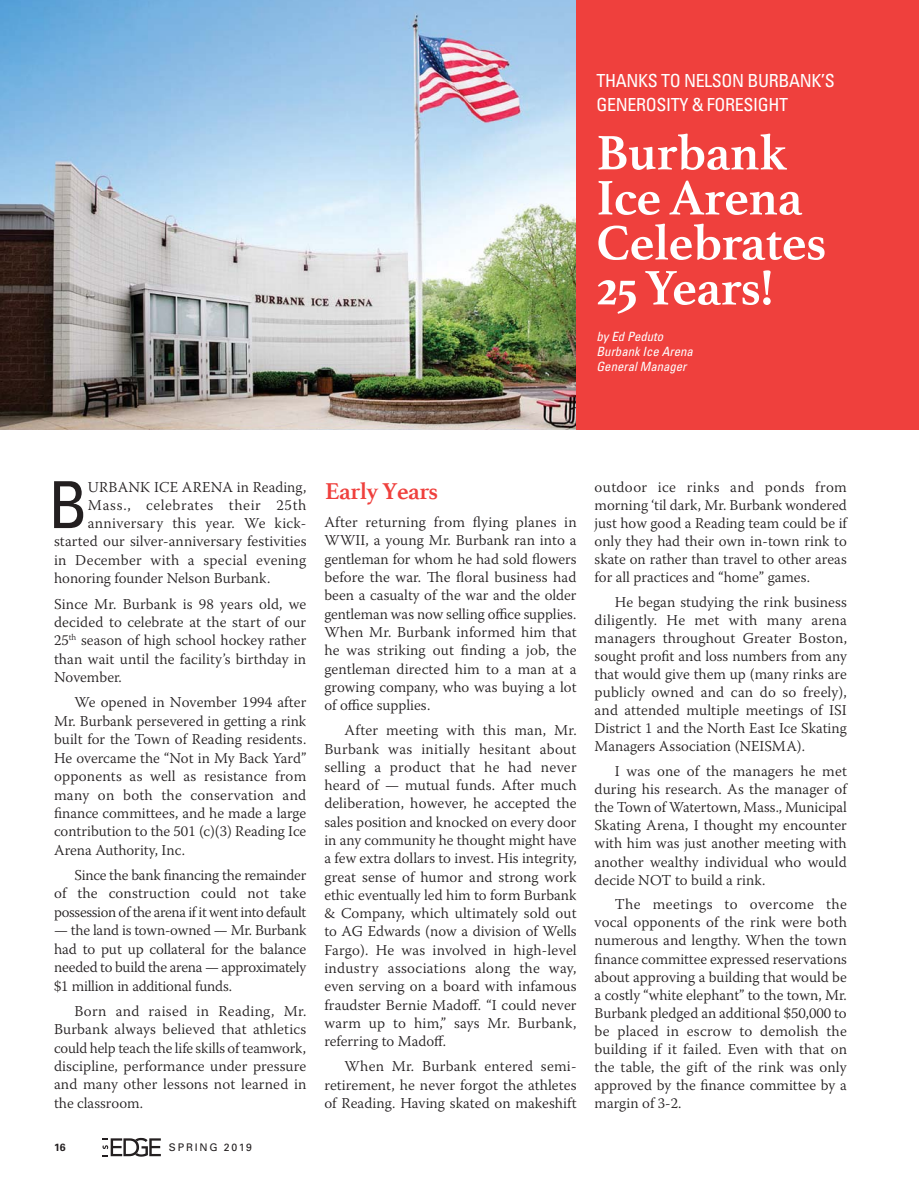
<style>
.page{position:relative;width:919px;height:1189px;background:#fff}
.page>*{position:absolute;margin:0;border:0;box-sizing:border-box;transform-origin:0 0}
.t1{font:condensed 64.8px "Univers";color:#231f20}
.t2{font:700 51px/45px "Athelas";letter-spacing:-.01em;color:#fff}
.t3{font:700 24px "Athelas";letter-spacing:-.02em;color:#ef403d}
.t4{font:condensed 18px/24px "Univers";letter-spacing:-.02em;color:#fff}
.t5{font:300 15px/18px "Warnock Pro";color:#231f20;text-align:justify}
.t6{font:300 15px "Warnock Pro";letter-spacing:.02em;color:#231f20}
.t7{font:300 15px "Warnock Pro";letter-spacing:.045em;color:#231f20}
.t8{font:italic condensed 12.75px/15px "Univers";color:#fff}
.t9{font:10.5px "Univers";letter-spacing:.17em;color:#231f20}
.t10{font:700 10.5px "Univers";color:#231f20}
</style>
<div class="page">
<img style="left:0;top:0;width:576px;height:429px">
<div style="left:576px;top:0;width:342px;height:429px;background:#ef403d"></div>
<svg style="left:102px;top:1137px;width:59px;height:19px"></svg>
<p class="t4" style="left:596px;top:70px;width:240px">THANKS TO NELSON BURBANK’S<br>GENEROSITY &amp; FORESIGHT</p>
<h2 class="t2" style="left:596px;top:130px;width:231px">Burbank<br>Ice Arena<br>Celebrates<br>25 Years!</h2>
<p class="t8" style="left:596px;top:330px;width:98px">by Ed Peduto<br>Burbank Ice Arena<br>General Manager</p>
<h1 class="t1" style="left:48px;top:481px;width:41px">B</h1>
<p class="t5" style="left:88px;top:479px;width:220px">URBANK ICE ARENA in Reading,</p>
<p class="t7" style="left:88px;top:499px;width:220px">Mass., celebrates their 25th</p>
<p class="t6" style="left:88px;top:517px;width:220px">anniversary this year. We kick-</p>
<p class="t5" style="left:54px;top:534px;width:254px">started our silver-anniversary festivities</p>
<p class="t6" style="left:54px;top:554px;width:253px">in December with a special evening</p>
<p class="t5" style="left:54px;top:570px;width:218px">honoring founder Nelson Burbank.</p>
<p class="t5" style="left:54px;top:595px;width:254px;line-height:18.5px">Since Mr. Burbank is 98 years old, we decided to celebrate at the start of our 25<sup>th</sup> season of high school hockey rather than wait until the facility’s birthday in November.</p>
<p class="t5" style="left:54px;top:694px;width:254px;line-height:18.5px;text-indent:20px">We opened in November 1994 after Mr. Burbank persevered in getting a rink built for the Town of Reading residents.<br>He overcame the “Not in My Back Yard” opponents as well as resistance from many on both the conservation and finance committees, and he made a large contribution to the 501 (c)(3) Reading Ice Arena Authority, Inc.</p>
<p class="t5" style="left:54px;top:867px;width:254px;line-height:18.5px;text-indent:20px">Since the bank financing the remainder of the construction could not take possession of the arena if it went into default</p>
<p class="t5" style="left:54px;top:922px;width:254px;line-height:18.5px">— the land is town-owned — Mr. Burbank had to put up collateral for the balance needed to build the arena — approximately $1 million in additional funds.</p>
<p class="t5" style="left:54px;top:1002px;width:254px;line-height:18.5px;text-indent:20px">Born and raised in Reading, Mr.<br>Burbank always believed that athletics could help teach the life skills of teamwork, discipline, performance under pressure and many other lessons not learned in the classroom.</p>
<p class="t10" style="left:54px;top:1143px;width:13px">16</p>
<p class="t9" style="left:169px;top:1143px;width:84px">SPRING 2019</p>
<h3 class="t3" style="left:325px;top:478px;width:114px">Early Years</h3>
<p class="t5" style="left:324px;top:514px;width:254px">After returning from flying planes in WWII, a young Mr. Burbank ran into a gentleman for whom he had sold flowers before the war. The floral business had been a casualty of the war and the older gentleman was now selling office supplies.<br>When Mr. Burbank informed him that he was striking out finding a job, the gentleman directed him to a man at a growing company, who was buying a lot of office supplies.</p>
<p class="t5" style="left:324px;top:722px;width:254px;text-indent:20px">After meeting with this man, Mr.<br>Burbank was initially hesitant about selling a product that he had never heard of — mutual funds. After much deliberation, however, he accepted the sales position and knocked on every door in any community he thought might have a few extra dollars to invest. His integrity, great sense of humor and strong work ethic eventually led him to form Burbank &amp; Company, which ultimately sold out to AG Edwards (now a division of Wells Fargo). He was involved in high-level industry associations along the way, even serving on a board with infamous fraudster Bernie Madoff. “I could never warm up to him,” says Mr. Burbank, referring to Madoff.</p>
<p class="t5" style="left:324px;top:1058px;width:254px;text-indent:20px">When Mr. Burbank entered semi&shy;retirement, he never forgot the athletes of Reading. Having skated on makeshift</p>
<p class="t5" style="left:594px;top:479px;width:254px">outdoor ice rinks and ponds from morning ‘til dark, Mr. Burbank wondered just how good a Reading team could be if only they had their own in-town rink to skate on rather than travel to other areas for all practices and “home” games.</p>
<p class="t5" style="left:594px;top:594px;width:254px;text-indent:20px">He began studying the rink business diligently. He met with many arena managers throughout Greater Boston, sought profit and loss numbers from any that would give them up (many rinks are publicly owned and can do so freely), and attended multiple meetings of ISI District 1 and the North East Ice Skating Managers Association (NEISMA).</p>
<p class="t5" style="left:594px;top:763px;width:254px;text-indent:20px">I was one of the managers he met during his research. As the manager of the Town of Watertown, Mass., Municipal Skating Arena, I thought my encounter with him was just another meeting with another wealthy individual who would decide NOT to build a rink.</p>
<p class="t5" style="left:594px;top:896px;width:254px;text-indent:20px">The meetings to overcome the vocal opponents of the rink were both numerous and lengthy. When the town finance committee expressed reservations about approving a building that would be a costly “white elephant” to the town, Mr.<br>Burbank pledged an additional $50,000 to be placed in escrow to demolish the building if it failed. Even with that on the table, the gift of the rink was only approved by the finance committee by a margin of 3-2.</p>
</div>
